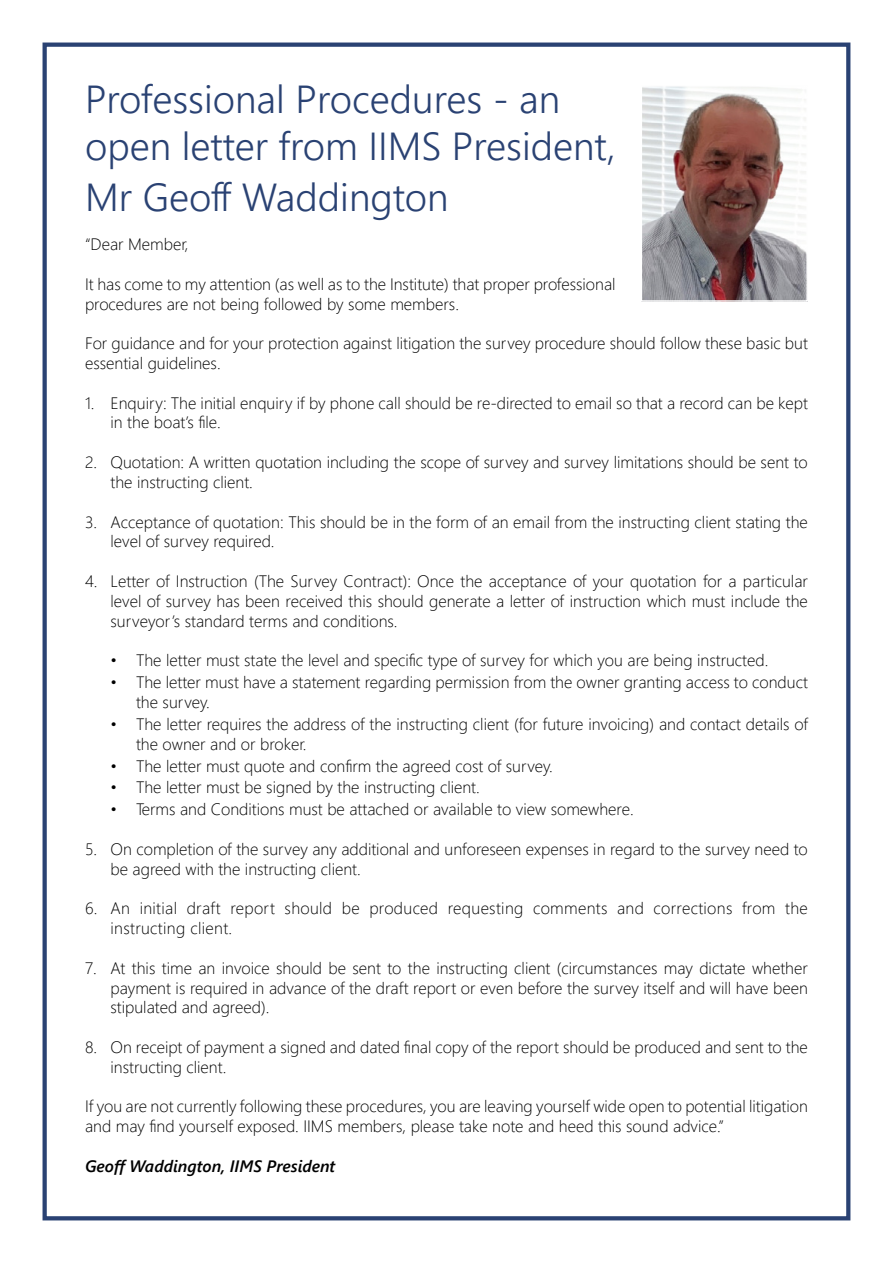
<style>
.page{position:relative;width:893px;height:1263px;background:#fff}
.page>*{position:absolute;margin:0;border:0;box-sizing:border-box;transform-origin:0 0}
.t1{font:300 39px/46.8px "Segoe UI";color:#2a4273}
.t2{font:300 16.5px/19.8px "Segoe UI";color:#000}
.t3{font:300 16.5px/19.8px "Segoe UI";letter-spacing:.02em;color:#000}
.t4{font:italic 600 16.5px "Segoe UI";color:#000}
</style>
<div class="page">
<div style="left:43px;top:43px;width:807px;height:1177px;border:4px solid #2a4273"></div>
<img style="left:644px;top:88px;width:161px;height:211px">
<div style="left:641px;top:85px;width:167px;height:217px;border:2px solid #fff"></div>
<h1 class="t1" style="left:85px;top:72px;width:532px">Professional Procedures - an open letter from IIMS President,</h1>
<h1 class="t1" style="left:85px;top:170px;width:365px">Mr Geoff Waddington</h1>
<p class="t2" style="left:85px;top:233px;width:105px">“Dear Member,</p>
<p class="t2" style="left:85px;top:272px;width:532px">It has come to my attention (as well as to the Institute) that proper professional procedures are not being followed by some members.</p>
<p class="t2" style="left:85px;top:332px;width:724px">For guidance and for your protection against litigation the survey procedure should follow these basic but essential guidelines.</p>
<p class="t2" style="left:111px;top:391px;width:699px;text-indent:-26px">1. Enquiry: The initial enquiry if by phone call should be re-directed to email so that a record can be kept in the boat’s file.</p>
<p class="t2" style="left:111px;top:451px;width:699px;text-indent:-26px">2. Quotation: A written quotation including the scope of survey and survey limitations should be sent to the instructing client.</p>
<p class="t2" style="left:111px;top:510px;width:699px;text-indent:-26px">3. Acceptance of quotation: This should be in the form of an email from the instructing client stating the level of survey required.</p>
<p class="t2" style="left:111px;top:569px;width:699px;text-align:justify;text-indent:-26px">4. Letter of Instruction (The Survey Contract): Once the acceptance of your quotation for a particular level of survey has been received this should generate a letter of instruction which must include the surveyor’s standard terms and conditions.</p>
<p class="t2" style="left:111px;top:649px;width:659px">• The letter must state the level and specific type of survey for which you are being instructed.</p>
<p class="t2" style="left:136px;top:671px;width:673px;text-indent:-26px">• The letter must have a statement regarding permission from the owner granting access to conduct the survey.</p>
<p class="t2" style="left:136px;top:712px;width:673px;text-indent:-26px">• The letter requires the address of the instructing client (for future invoicing) and contact details of the owner and or broker.</p>
<p class="t2" style="left:111px;top:754px;width:444px">• The letter must quote and confirm the agreed cost of survey.</p>
<p class="t2" style="left:111px;top:776px;width:371px">• The letter must be signed by the instructing client.</p>
<p class="t2" style="left:111px;top:798px;width:525px">• Terms and Conditions must be attached or available to view somewhere.</p>
<p class="t2" style="left:111px;top:838px;width:699px;text-indent:-26px">5. On completion of the survey any additional and unforeseen expenses in regard to the survey need to be agreed with the instructing client.</p>
<p class="t3" style="left:111px;top:897px;width:699px;text-indent:-26px">6. An initial draft report should be produced requesting comments and corrections from the instructing client.</p>
<p class="t2" style="left:111px;top:956px;width:699px;text-align:justify;text-indent:-26px">7. At this time an invoice should be sent to the instructing client (circumstances may dictate whether payment is required in advance of the draft report or even before the survey itself and will have been stipulated and agreed).</p>
<p class="t2" style="left:111px;top:1036px;width:699px;text-indent:-26px">8. On receipt of payment a signed and dated final copy of the report should be produced and sent to the instructing client.</p>
<p class="t2" style="left:85px;top:1095px;width:724px">If you are not currently following these procedures, you are leaving yourself wide open to potential litigation and may find yourself exposed. IIMS members, please take note and heed this sound advice.”</p>
<p class="t4" style="left:85px;top:1150px;width:252px">Geoff Waddington, IIMS President</p>
</div>
